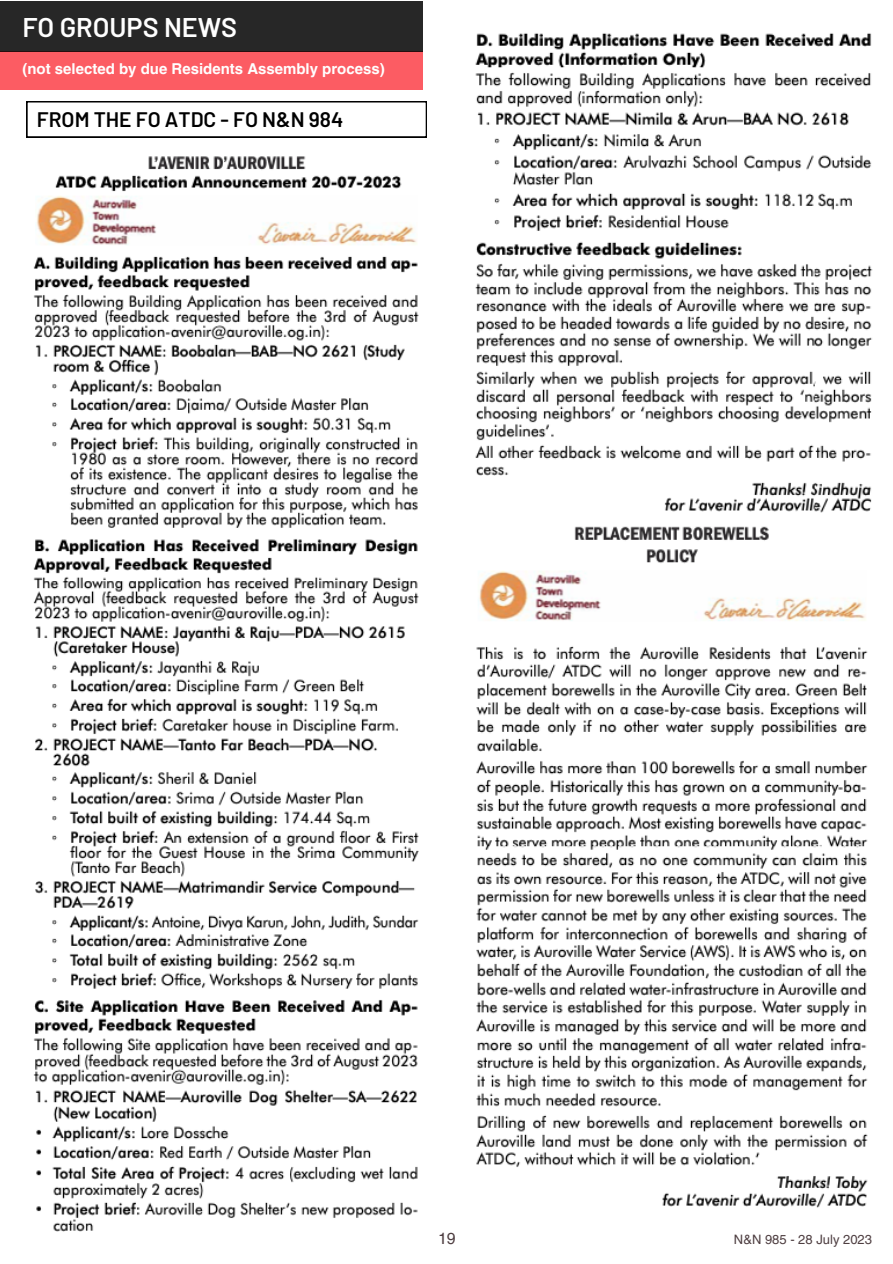
<style>
.page{position:relative;width:893px;height:1264px;background:#fff}
.page>*{position:absolute;margin:0;border:0;box-sizing:border-box;transform-origin:0 0}
.t1{font:600 27px "Barlow";color:#fff}
.t2{font:600 21px "Barlow";color:#000}
.t3{font:16.05px "Helvetica LT Pro";color:#4e3e41}
.t4{font:700 15px "Helvetica LT Pro";color:#fff}
.t5{font:13.05px "Helvetica LT Pro";color:#4e3e41}
</style>
<div class="page">
<img style="left:33px;top:156px;width:386px;height:1075px">
<img style="left:475px;top:33px;width:398px;height:480px">
<img style="left:476px;top:526px;width:392px;height:682px">
<svg style="left:27px;top:101px;width:400px;height:36px"></svg>
<div style="left:0;top:52px;width:423px;height:38px;background:#fc5c63"></div>
<div style="left:0;top:1px;width:423px;height:50px;background:#272727"></div>
<p class="t1" style="left:22px;top:10px;width:216px">FO GROUPS NEWS</p>
<p class="t4" style="left:22px;top:63px;width:364px">(not selected by due Residents Assembly process)</p>
<p class="t2" style="left:37px;top:106px;width:308px">FROM THE FO ATDC - FO N&amp;N 984</p>
<p class="t3" style="left:438px;top:1232px;width:19px">19</p>
<p class="t5" style="left:734px;top:1234px;width:140px">N&amp;N 985 - 28 July 2023</p>
</div>
